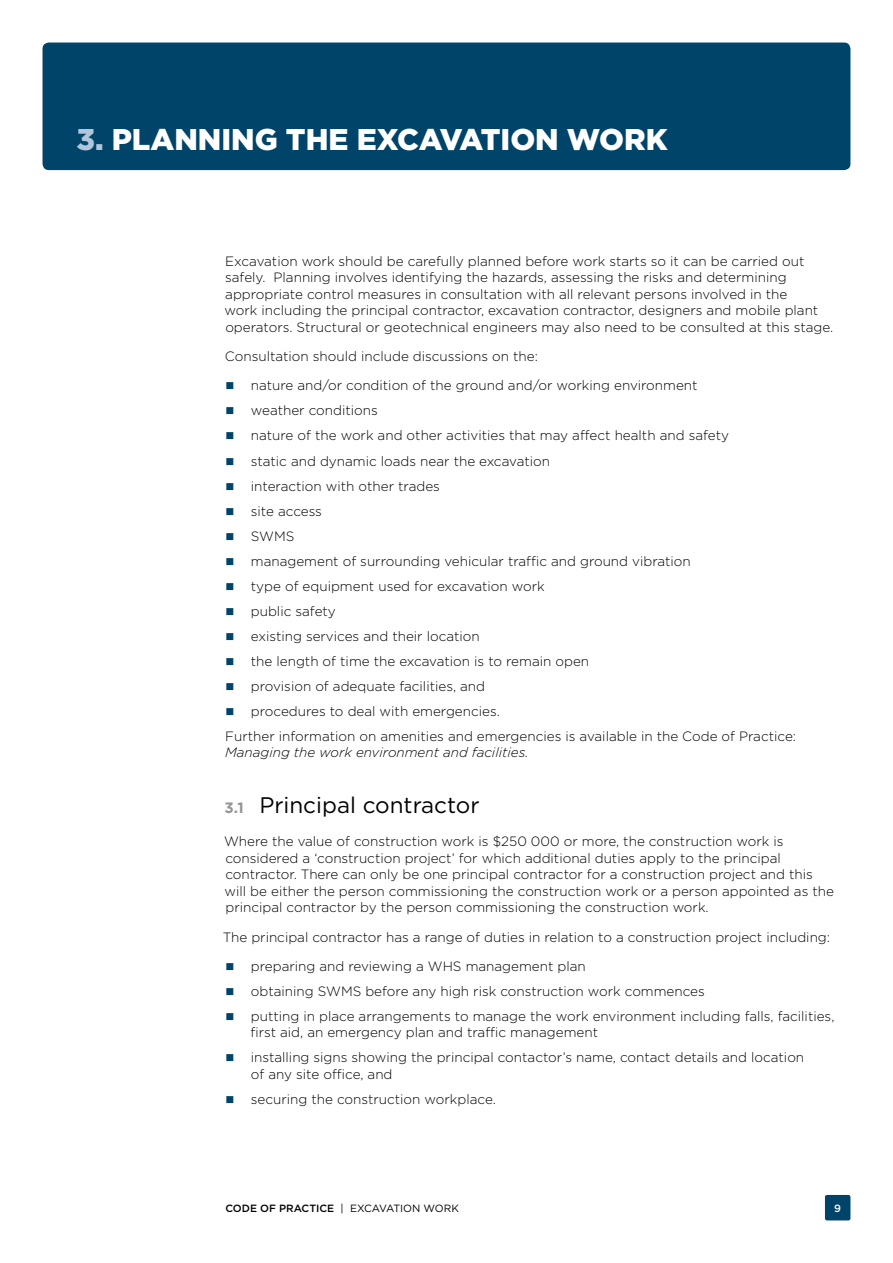
<style>
.page{position:relative;width:893px;height:1263px;background:#fff}
.page>*{position:absolute;margin:0;border:0;box-sizing:border-box;transform-origin:0 0}
.Header_1{font:900 30px "Gotham";color:#fff}
.Header_2{font:22.5px "Gotham";color:#000}
.Body_copy{font:300 13.5px/16.5px "Gotham";color:#000}
.t1{font:10.5px "Gotham";color:#000}
.t2{font:500 10.5px "Gotham";color:#fff}
.s1{color:#b1c6da}
.s2{font-style:italic}
.s3{font-weight:700;font-size:15px;color:#939598}
.s4{font-weight:500}
</style>
<div class="page">
<div style="left:43px;top:43px;width:807px;height:127px;background:#00446a;border-radius:6px"></div>
<div style="left:825px;top:1195px;width:25px;height:25px;background:#00446a;border-radius:2px"></div>
<h1 class="Header_1" style="left:77px;top:121px;width:593px"><span class="s1">3.</span> PLANNING THE EXCAVATION WORK</h1>
<p class="Body_copy" style="left:224px;top:253px;width:610px">Excavation work should be carefully planned before work starts so it can be carried out safely. Planning involves identifying the hazards, assessing the risks and determining appropriate control measures in consultation with all relevant persons involved in the<br>work including the principal contractor, excavation contractor, designers and mobile plant operators. Structural or geotechnical engineers may also need to be consulted at this stage.</p>
<p class="Body_copy" style="left:225px;top:348px;width:314px">Consultation should include discussions on the:</p>
<p class="Body_copy" style="left:251px;top:377px;width:448px">nature and/or condition of the ground and/or working environment</p>
<p class="Body_copy" style="left:251px;top:402px;width:128px">weather conditions</p>
<p class="Body_copy" style="left:251px;top:427px;width:480px">nature of the work and other activities that may affect health and safety</p>
<p class="Body_copy" style="left:251px;top:452px;width:301px">static and dynamic loads near the excavation</p>
<p class="Body_copy" style="left:251px;top:477px;width:191px">interaction with other trades</p>
<p class="Body_copy" style="left:251px;top:502px;width:73px">site access</p>
<p class="Body_copy" style="left:251px;top:527px;width:45px">SWMS</p>
<p class="Body_copy" style="left:251px;top:552px;width:441px">management of surrounding vehicular traffic and ground vibration</p>
<p class="Body_copy" style="left:251px;top:577px;width:295px">type of equipment used for excavation work</p>
<p class="Body_copy" style="left:251px;top:602px;width:87px">public safety</p>
<p class="Body_copy" style="left:251px;top:627px;width:230px">existing services and their location</p>
<p class="Body_copy" style="left:251px;top:652px;width:340px">the length of time the excavation is to remain open</p>
<p class="Body_copy" style="left:251px;top:677px;width:236px">provision of adequate facilities, and</p>
<p class="Body_copy" style="left:251px;top:702px;width:250px">procedures to deal with emergencies.</p>
<p class="Body_copy" style="left:225px;top:727px;width:572px">Further information on amenities and emergencies is available in the Code of Practice:<br><span class="s2">Managing the work environment and facilities.</span></p>
<h2 class="Header_2" style="left:225px;top:792px;width:256px"><span class="s3">3.1</span> Principal contractor</h2>
<p class="Body_copy" style="left:224px;top:833px;width:611px">Where the value of construction work is $250 000 or more, the construction work is considered a ‘construction project’ for which additional duties apply to the principal contractor. There can only be one principal contractor for a construction project and this will be either the person commissioning the construction work or a person appointed as the principal contractor by the person commissioning the construction work.</p>
<p class="Body_copy" style="left:223px;top:928px;width:609px">The principal contractor has a range of duties in relation to a construction project including:</p>
<p class="Body_copy" style="left:251px;top:958px;width:336px">preparing and reviewing a WHS management plan</p>
<p class="Body_copy" style="left:251px;top:983px;width:455px">obtaining SWMS before any high risk construction work commences</p>
<p class="Body_copy" style="left:250px;top:1008px;width:585px">putting in place arrangements to manage the work environment including falls, facilities, first aid, an emergency plan and traffic management</p>
<p class="Body_copy" style="left:251px;top:1049px;width:555px">installing signs showing the principal contactor’s name, contact details and location of any site office, and</p>
<p class="Body_copy" style="left:251px;top:1091px;width:246px">securing the construction workplace.</p>
<p class="t1" style="left:225px;top:1202px;width:235px"><span class="s4">CODE OF PRACTICE</span> | EXCAVATION WORK</p>
<p class="t2" style="left:834px;top:1202px;width:8px">9</p>
</div>
